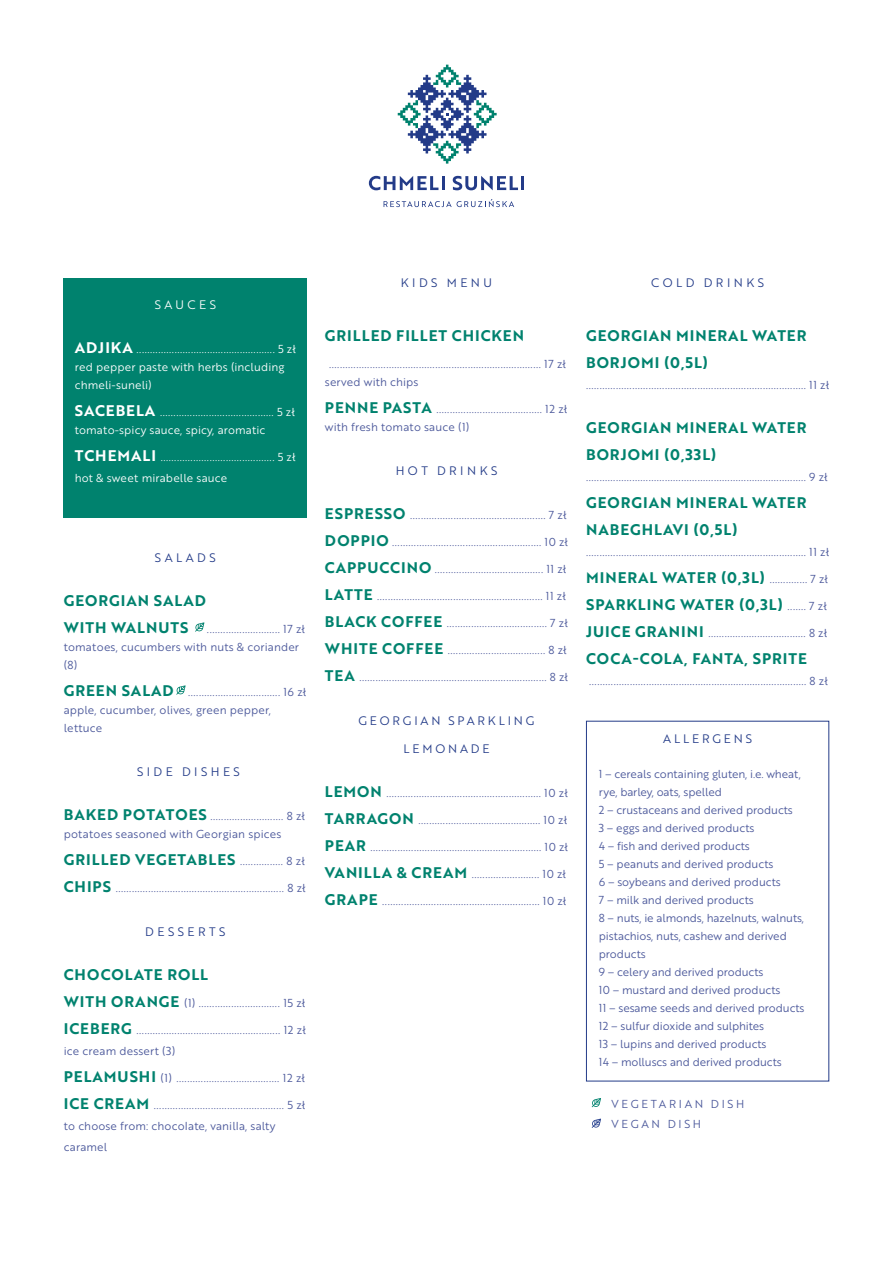
<style>
.page{position:relative;width:893px;height:1263px;background:#fff}
.page>*{position:absolute;margin:0;border:0;box-sizing:border-box;transform-origin:0 0}
.t1{font:15px/27px "Brother 1816 Bold";letter-spacing:.065em;color:#00826e}
.t2{font:12px "Brother 1816 Book";letter-spacing:.29em;color:#233b88}
.t3{font:12px "Brother 1816 Book";letter-spacing:.24em;color:#233b88}
.t4{font:12px "Brother 1816 Book";letter-spacing:.29em;color:#fff}
.t5{font:11.25px/18px "Brother 1816 Book";letter-spacing:.005em;color:#4a579a}
.t6{font:11.25px/18px "Brother 1816 Book";letter-spacing:.01em;color:#fff}
.t7{font:11.25px/20.7px "Brother 1816 Book";letter-spacing:.24em;color:#4a579a}
.s1{font-family:"Brother 1816 Bold";font-size:15px}
.s2{font-family:"Brother 1816 Bold";font-size:15px;color:#00826e}
.s3{font-family:"Brother 1816 Book";font-size:11.25px;color:#4a579a}
</style>
<div class="page">
<div style="left:64px;top:279px;width:243px;height:239px;background:#00826e"></div>
<div style="left:586px;top:721px;width:243px;height:360px;border:1px solid #233b88"></div>
<svg style="left:195px;top:622px;width:9px;height:10px"></svg>
<svg style="left:176px;top:685px;width:10px;height:10px"></svg>
<svg style="left:592px;top:1098px;width:9px;height:9px"></svg>
<svg style="left:592px;top:1118px;width:9px;height:10px"></svg>
<svg style="left:369px;top:176px;width:69px;height:14px"></svg>
<hr style="left:442px;top:176px;width:3px;height:14px;background:#233b88">
<svg style="left:453px;top:176px;width:65px;height:14px"></svg>
<hr style="left:521px;top:176px;width:3px;height:14px;background:#233b88">
<svg style="left:384px;top:199px;width:130px;height:8px"></svg>
<svg style="left:398px;top:65px;width:99px;height:99px"></svg>
<p class="t2" style="left:401px;top:274px;width:93px">KIDS MENU</p>
<p class="t2" style="left:651px;top:274px;width:114px">COLD DRINKS</p>
<p class="t4" style="left:155px;top:296px;width:63px">SAUCES</p>
<p class="t6" style="left:75px;top:339px;width:223px"><span class="s1">ADJIKA</span> ................................................... 5 zł red pepper paste with herbs (including chmeli-suneli)</p>
<p class="t6" style="left:75px;top:402px;width:222px"><span class="s1">SACEBELA</span> .......................................... 5 zł tomato-spicy sauce, spicy, aromatic</p>
<p class="t6" style="left:75px;top:446px;width:222px;line-height:21px"><span class="s1">TCHEMALI</span> .......................................... 5 zł hot &amp; sweet mirabelle sauce</p>
<h1 class="t1" style="left:325px;top:322px;width:201px">GRILLED FILLET CHICKEN</h1>
<p class="t5" style="left:325px;top:355px;width:243px;text-indent:4px">.............................................................................. 17 zł served with chips</p>
<p class="t5" style="left:325px;top:400px;width:244px"><span class="s2">PENNE PASTA</span> ....................................... 12 zł with fresh tomato sauce (1)</p>
<p class="t2" style="left:396px;top:462px;width:103px">HOT DRINKS</p>
<p class="t5" style="left:325px;top:506px;width:243px"><span class="s2">ESPRESSO</span> .................................................. 7 zł</p>
<p class="t5" style="left:325px;top:533px;width:245px"><span class="s2">DOPPIO</span> ....................................................... 10 zł</p>
<p class="t5" style="left:325px;top:560px;width:243px"><span class="s2">CAPPUCCINO</span> ........................................ 11 zł</p>
<p class="t5" style="left:325px;top:587px;width:243px"><span class="s2">LATTE</span> ............................................................. 11 zł</p>
<p class="t5" style="left:325px;top:614px;width:244px"><span class="s2">BLACK COFFEE</span> ..................................... 7 zł</p>
<p class="t5" style="left:325px;top:641px;width:243px"><span class="s2">WHITE COFFEE</span> .................................... 8 zł</p>
<p class="t5" style="left:325px;top:668px;width:245px"><span class="s2">TEA</span> ..................................................................... 8 zł</p>
<p class="t3" style="left:358px;top:712px;width:177px">GEORGIAN SPARKLING</p>
<p class="t3" style="left:403px;top:739px;width:88px">LEMONADE</p>
<p class="t5" style="left:325px;top:783px;width:245px"><span class="s2">LEMON</span> ......................................................... 10 zł</p>
<p class="t5" style="left:325px;top:810px;width:244px"><span class="s2">TARRAGON</span> ............................................. 10 zł</p>
<p class="t5" style="left:325px;top:837px;width:245px"><span class="s2">PEAR</span> ............................................................... 10 zł</p>
<p class="t5" style="left:325px;top:864px;width:243px"><span class="s2">VANILLA &amp; CREAM</span> ......................... 10 zł</p>
<p class="t5" style="left:325px;top:891px;width:243px"><span class="s2">GRAPE</span> .......................................................... 10 zł</p>
<h1 class="t1" style="left:586px;top:322px;width:222px">GEORGIAN MINERAL WATER<br>BORJOMI (0,5L)</h1>
<p class="t5" style="left:586px;top:376px;width:245px">................................................................................. 11 zł</p>
<h1 class="t1" style="left:586px;top:414px;width:222px">GEORGIAN MINERAL WATER<br>BORJOMI (0,33L)</h1>
<p class="t5" style="left:586px;top:468px;width:243px">................................................................................. 9 zł</p>
<h1 class="t1" style="left:586px;top:489px;width:222px">GEORGIAN MINERAL WATER<br>NABEGHLAVI (0,5L)</h1>
<p class="t5" style="left:586px;top:543px;width:245px">................................................................................. 11 zł</p>
<h1 class="t1" style="left:586px;top:564px;width:244px">MINERAL WATER (0,3L) <span class="s3">.............. 7 zł<br></span>SPARKLING WATER (0,3L) <span class="s3">....... 7 zł</span></h1>
<p class="t5" style="left:586px;top:624px;width:243px"><span class="s2">JUICE GRANINI</span> .................................... 8 zł</p>
<h1 class="t1" style="left:586px;top:645px;width:222px">COCA-COLA, FANTA, SPRITE</h1>
<p class="t5" style="left:589px;top:672px;width:240px">................................................................................ 8 zł</p>
<p class="t2" style="left:155px;top:549px;width:62px">SALADS</p>
<h1 class="t1" style="left:64px;top:587px;width:144px">GEORGIAN SALAD</h1>
<p class="t5" style="left:64px;top:620px;width:243px"><span class="s2">WITH WALNUTS</span> ........................... 17 zł tomatoes, cucumbers with nuts &amp; coriander (8)</p>
<p class="t5" style="left:64px;top:683px;width:244px"><span class="s2">GREEN SALAD</span> .................................. 16 zł apple, cucumber, olives, green pepper, lettuce</p>
<p class="t2" style="left:137px;top:763px;width:104px">SIDE DISHES</p>
<p class="t5" style="left:64px;top:807px;width:243px"><span class="s2">BAKED POTATOES</span> ........................... 8 zł potatoes seasoned with Georgian spices</p>
<p class="t5" style="left:64px;top:852px;width:243px"><span class="s2">GRILLED VEGETABLES</span> ................ 8 zł</p>
<p class="t5" style="left:64px;top:879px;width:243px"><span class="s2">CHIPS</span> .............................................................. 8 zł</p>
<p class="t2" style="left:145px;top:923px;width:82px">DESSERTS</p>
<h1 class="t1" style="left:64px;top:961px;width:146px">CHOCOLATE ROLL</h1>
<p class="t5" style="left:64px;top:994px;width:243px"><span class="s2">WITH ORANGE</span> (1) .............................. 15 zł</p>
<p class="t5" style="left:64px;top:1019px;width:244px;line-height:21px"><span class="s2">ICEBERG</span> ..................................................... 12 zł ice cream dessert (3)</p>
<p class="t5" style="left:64px;top:1069px;width:243px"><span class="s2">PELAMUSHI</span> (1) ...................................... 12 zł</p>
<p class="t5" style="left:64px;top:1094px;width:243px;line-height:21px"><span class="s2">ICE CREAM</span> ................................................ 5 zł to choose from: chocolate, vanilla, salty caramel</p>
<p class="t7" style="left:612px;top:1093px;width:134px">VEGETARIAN DISH<br>VEGAN DISH</p>
<p class="t3" style="left:663px;top:729px;width:90px">ALLERGENS</p>
<p class="t5" style="left:599px;top:764px;width:207px">1 – cereals containing gluten, i.e. wheat, rye, barley, oats, spelled<br>2 – crustaceans and derived products<br>3 – eggs and derived products<br>4 – fish and derived products<br>5 – peanuts and derived products<br>6 – soybeans and derived products<br>7 – milk and derived products<br>8 – nuts, ie almonds, hazelnuts, walnuts, pistachios, nuts, cashew and derived products<br>9 – celery and derived products<br>10 – mustard and derived products<br>11 – sesame seeds and derived products<br>12 – sulfur dioxide and sulphites<br>13 – lupins and derived products<br>14 – molluscs and derived products</p>
</div>
